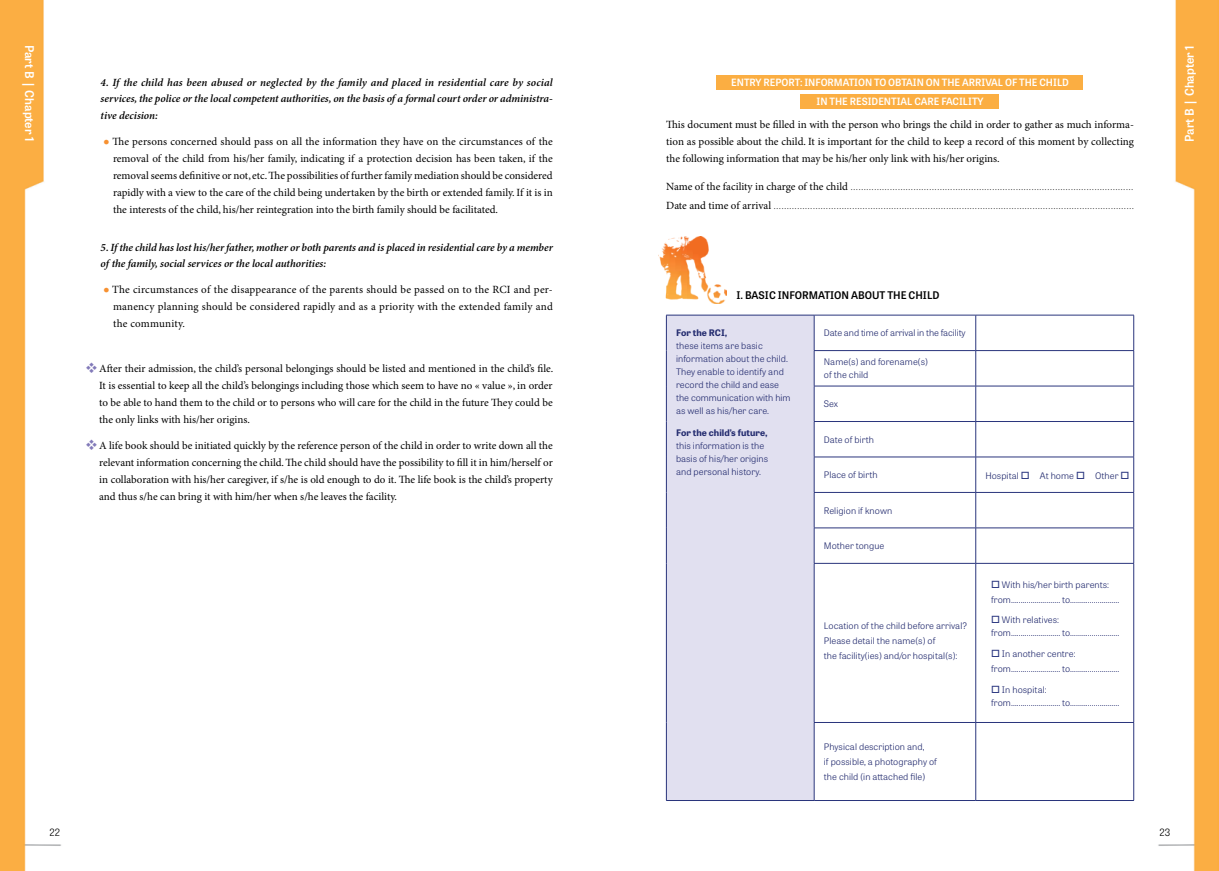
<style>
.page{position:relative;width:1219px;height:871px;background:#fff}
.page>*{position:absolute;margin:0;border:0;box-sizing:border-box;transform-origin:0 0}
.t1{font:600 12px "Tablet Gothic";color:#fff}
.t2{font:11px/17px "Minion Pro";color:#000;text-align:justify}
.t3{font:italic 600 11px/16px "Minion Pro";color:#000}
.t4{font:300 11px "Tablet Gothic";color:#000}
.t5{font:600 10.5px "Tablet Gothic";color:#000}
.t6{font:600 10px/19px "Tablet Gothic";color:#fff;text-align:center}
.t7{font:300 10px "Tablet Gothic";color:#000}
.t8{font:300 9px/13px "Tablet Gothic";letter-spacing:.005em;color:#252d70;scale:1.04 1}
.t9{font:700 9px "Tablet Gothic";letter-spacing:.005em;color:#252d70;scale:1.04 1}
.t10{font:8px "Minion Pro";color:#000}
.s1{color:#f79131}
.s2{color:#827ab9}
.s3{font-size:11px}
.s4{color:#26327d}
</style>
<div class="page">
<img style="left:1px;top:0;width:1218px;height:870px">
<div style="left:716px;top:75px;width:367px;height:15px;background:#fbae42"></div>
<div style="left:801px;top:94px;width:198px;height:14px;background:#fbae42"></div>
<div style="left:666px;top:315px;width:148px;height:485px;background:#e1e0f0"></div>
<hr style="left:666px;top:315px;width:148px;height:1px;background:#2a357c">
<hr style="left:666px;top:315px;width:1px;height:35px;background:#2a357c">
<hr style="left:814px;top:315px;width:162px;height:1px;background:#2a357c">
<hr style="left:814px;top:315px;width:1px;height:35px;background:#2a357c">
<hr style="left:976px;top:315px;width:158px;height:1px;background:#2a357c">
<hr style="left:975px;top:315px;width:1px;height:35px;background:#2a357c">
<hr style="left:1133px;top:315px;width:1px;height:35px;background:#2a357c">
<hr style="left:666px;top:350px;width:1px;height:36px;background:#2a357c">
<hr style="left:814px;top:350px;width:162px;height:1px;background:#2a357c">
<hr style="left:814px;top:350px;width:1px;height:36px;background:#2a357c">
<hr style="left:976px;top:350px;width:158px;height:1px;background:#2a357c">
<hr style="left:975px;top:350px;width:1px;height:36px;background:#2a357c">
<hr style="left:1133px;top:350px;width:1px;height:36px;background:#2a357c">
<hr style="left:666px;top:386px;width:1px;height:35px;background:#2a357c">
<hr style="left:814px;top:386px;width:162px;height:1px;background:#2a357c">
<hr style="left:814px;top:386px;width:1px;height:35px;background:#2a357c">
<hr style="left:976px;top:386px;width:158px;height:1px;background:#2a357c">
<hr style="left:975px;top:386px;width:1px;height:35px;background:#2a357c">
<hr style="left:1133px;top:386px;width:1px;height:35px;background:#2a357c">
<hr style="left:666px;top:421px;width:1px;height:36px;background:#2a357c">
<hr style="left:814px;top:421px;width:162px;height:1px;background:#2a357c">
<hr style="left:814px;top:421px;width:1px;height:35px;background:#2a357c">
<hr style="left:976px;top:421px;width:158px;height:1px;background:#2a357c">
<hr style="left:975px;top:421px;width:1px;height:35px;background:#2a357c">
<hr style="left:1133px;top:421px;width:1px;height:35px;background:#2a357c">
<hr style="left:666px;top:457px;width:1px;height:35px;background:#2a357c">
<hr style="left:814px;top:456px;width:162px;height:1px;background:#2a357c">
<hr style="left:814px;top:457px;width:1px;height:35px;background:#2a357c">
<hr style="left:976px;top:456px;width:158px;height:1px;background:#2a357c">
<hr style="left:975px;top:457px;width:1px;height:35px;background:#2a357c">
<hr style="left:1133px;top:457px;width:1px;height:35px;background:#2a357c">
<hr style="left:666px;top:492px;width:1px;height:35px;background:#2a357c">
<hr style="left:814px;top:492px;width:162px;height:1px;background:#2a357c">
<hr style="left:814px;top:492px;width:1px;height:35px;background:#2a357c">
<hr style="left:976px;top:492px;width:158px;height:1px;background:#2a357c">
<hr style="left:975px;top:492px;width:1px;height:35px;background:#2a357c">
<hr style="left:1133px;top:492px;width:1px;height:35px;background:#2a357c">
<hr style="left:666px;top:527px;width:1px;height:36px;background:#2a357c">
<hr style="left:814px;top:527px;width:162px;height:1px;background:#2a357c">
<hr style="left:814px;top:528px;width:1px;height:35px;background:#2a357c">
<hr style="left:976px;top:527px;width:158px;height:1px;background:#2a357c">
<hr style="left:975px;top:528px;width:1px;height:35px;background:#2a357c">
<hr style="left:1133px;top:528px;width:1px;height:35px;background:#2a357c">
<hr style="left:666px;top:563px;width:1px;height:159px;background:#2a357c">
<hr style="left:814px;top:563px;width:162px;height:1px;background:#2a357c">
<hr style="left:814px;top:563px;width:1px;height:159px;background:#2a357c">
<hr style="left:976px;top:563px;width:158px;height:1px;background:#2a357c">
<hr style="left:975px;top:563px;width:1px;height:159px;background:#2a357c">
<hr style="left:1133px;top:563px;width:1px;height:159px;background:#2a357c">
<hr style="left:666px;top:722px;width:1px;height:78px;background:#2a357c">
<hr style="left:814px;top:722px;width:162px;height:1px;background:#2a357c">
<hr style="left:814px;top:722px;width:1px;height:78px;background:#2a357c">
<hr style="left:976px;top:722px;width:158px;height:1px;background:#2a357c">
<hr style="left:975px;top:722px;width:1px;height:78px;background:#2a357c">
<hr style="left:1133px;top:722px;width:1px;height:78px;background:#2a357c">
<hr style="left:666px;top:800px;width:148px;height:1px;background:#2a357c">
<hr style="left:814px;top:800px;width:162px;height:1px;background:#2a357c">
<hr style="left:976px;top:800px;width:158px;height:1px;background:#2a357c">
<img style="left:659px;top:236px;width:68px;height:67px">
<p class="t1" style="left:38px;top:45px;width:98px;rotate:90deg">Part B | Chapter 1</p>
<p class="t3" style="left:101px;top:75px;width:454px">4. If the child has been abused or neglected by the family and placed in residential care by social services, the police or the local competent authorities, on the basis of a formal court order or administra-</p>
<p class="t3" style="left:101px;top:108px;width:59px">tive decision:</p>
<p class="t2" style="left:113px;top:133px;width:441px;text-indent:-10px"><span class="s1">●</span> The persons concerned should pass on all the information they have on the circumstances of the removal of the child from his/her family, indicating if a protection decision has been taken, if the removal seems definitive or not, etc. The possibilities of further family mediation should be considered rapidly with a view to the care of the child being undertaken by the birth or extended family. If it is in the interests of the child, his/her reintegration into the birth family should be facilitated.</p>
<p class="t3" style="left:101px;top:240px;width:454px">5. If the child has lost his/her father, mother or both parents and is placed in residential care by a member of the family, social services or the local authorities:</p>
<p class="t2" style="left:113px;top:281px;width:441px;text-indent:-10px"><span class="s1">●</span> The circumstances of the disappearance of the parents should be passed on to the RCI and per&shy;manency planning should be considered rapidly and as a priority with the extended family and the community.</p>
<p class="t2" style="left:99px;top:360px;width:456px;text-indent:-14px"><span class="s2">❖</span>After their admission, the child’s personal belongings should be listed and mentioned in the child’s file.<br>It is essential to keep all the child’s belongings including those which seem to have no « value », in order to be able to hand them to the child or to persons who will care for the child in the future They could be the only links with his/her origins.</p>
<p class="t2" style="left:99px;top:437px;width:455px;text-indent:-14px"><span class="s2">❖</span>A life book should be initiated quickly by the reference person of the child in order to write down all the relevant information concerning the child. The child should have the possibility to fill it in him/herself or in collaboration with his/her caregiver, if s/he is old enough to do it. The life book is the child’s property and thus s/he can bring it with him/her when s/he leaves the facility.</p>
<p class="t6" style="left:731px;top:72px;width:339px">ENTRY REPORT: INFORMATION TO OBTAIN ON THE ARRIVAL OF THE CHILD<br>IN THE RESIDENTIAL CARE FACILITY</p>
<p class="t2" style="left:666px;top:116px;width:469px">This document must be filled in with the person who brings the child in order to gather as much informa&shy;tion as possible about the child. It is important for the child to keep a record of this moment by collecting the following information that may be his/her only link with his/her origins.</p>
<p class="t10" style="left:666px;top:182px;width:469px"><span class="s3">Name of the facility in charge of the child</span> ………………………………………………………………………………………………</p>
<p class="t10" style="left:666px;top:201px;width:469px"><span class="s3">Date and time of arrival</span> …………………………………………………………………………………………………………………………</p>
<p class="t5" style="left:736px;top:287px;width:205px">I. BASIC INFORMATION ABOUT THE CHILD</p>
<p class="t9" style="left:676px;top:326px;width:51px">For the RCI,</p>
<p class="t8" style="left:676px;top:339px;width:112px">these items are basic information about the child.<br>They enable to identify and record the child and ease the communication with him as well as his/her care.</p>
<p class="t9" style="left:676px;top:426px;width:90px">For the child’s future,</p>
<p class="t8" style="left:676px;top:438px;width:90px">this information is the basis of his/her origins and personal history.</p>
<p class="t8" style="left:824px;top:326px;width:138px">Date and time of arrival in the facility</p>
<p class="t8" style="left:824px;top:355px;width:102px">Name(s) and forename(s) of the child</p>
<p class="t8" style="left:824px;top:397px;width:15px">Sex</p>
<p class="t8" style="left:824px;top:432px;width:50px">Date of birth</p>
<p class="t8" style="left:824px;top:468px;width:53px">Place of birth</p>
<p class="t8" style="left:985px;top:468px;width:140px">Hospital <span class="s4">□</span> At home <span class="s4">□</span> Other <span class="s4">□</span></p>
<p class="t8" style="left:824px;top:503px;width:67px">Religion if known</p>
<p class="t8" style="left:824px;top:538px;width:60px">Mother tongue</p>
<p class="t8" style="left:824px;top:618px;width:139px;line-height:15px">Location of the child before arrival?<br>Please detail the name(s) of<br>the facility(ies) and/or hospital(s):</p>
<p class="t8" style="left:824px;top:738px;width:110px;line-height:15px">Physical description and,<br>if possible, a photography of the child (in attached file)</p>
<p class="t8" style="left:991px;top:576px;width:125px;line-height:15px"><span class="s4">□</span> With his/her birth parents: from…..….......…....... to…..….......….......</p>
<p class="t8" style="left:991px;top:613px;width:125px"><span class="s4">□</span> With relatives: from…..….......…....... to…..….......….......</p>
<p class="t8" style="left:991px;top:645px;width:125px;line-height:15px"><span class="s4">□</span> In another centre: from…..….......…....... to…..….......….......</p>
<p class="t8" style="left:991px;top:682px;width:125px"><span class="s4">□</span> In hospital:<br>from…..….......…....... to…..….......….......</p>
<p class="t1" style="left:1181px;top:142px;width:98px;rotate:-90deg">Part B | Chapter 1</p>
<p class="t7" style="left:50px;top:825px;width:12px">22</p>
<p class="t4" style="left:49px;top:824px;width:13px">22</p>
<p class="t4" style="left:1159px;top:825px;width:13px">23</p>
</div>
